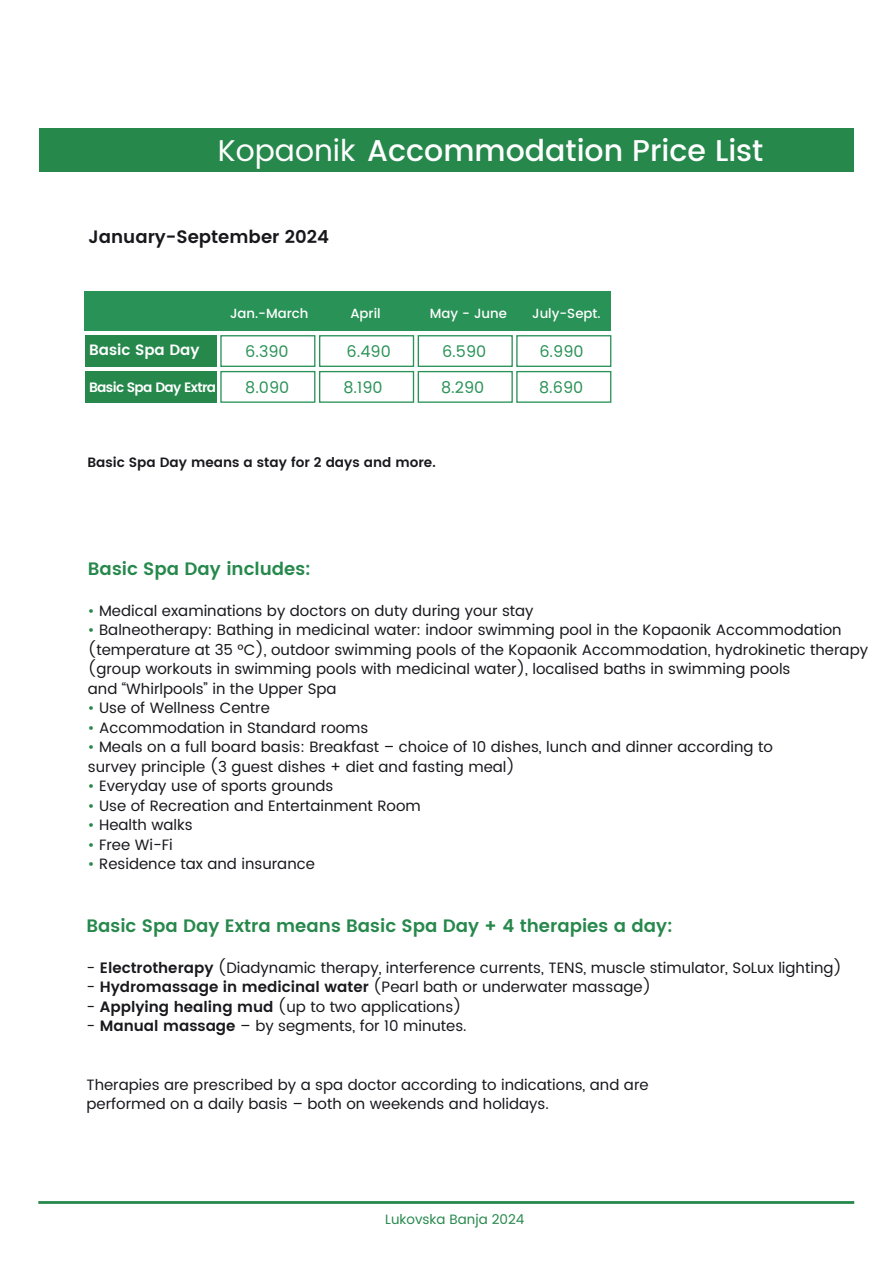
<style>
.page{position:relative;width:893px;height:1263px;background:#fff}
.page>*{position:absolute;margin:0;border:0;box-sizing:border-box;transform-origin:0 0}
.t1{font:500 30px "Poppins";color:#fff}
.t2{font:600 18px "Poppins";color:#27884c}
.t3{font:600 18px "Poppins";color:#18171c}
.t4{font:15.9px "Poppins";color:#299257}
.t5{font:15px/19.5px "Poppins";color:#18171c}
.t6{font:600 15px "Poppins";color:#fff}
.t7{font:600 13.65px "Poppins";letter-spacing:-.05em;color:#fff}
.t8{font:600 13.5px "Poppins";color:#18171c}
.t9{font:13.5px "Poppins";color:#27884c}
.t10{font:500 13.2px "Poppins";color:#fff}
.s1{font-weight:400}
.s2{color:#27884c}
.s3{font-weight:600}
</style>
<div class="page">
<div style="left:38px;top:1201px;width:816px;height:3px;border:2px solid #27884c"></div>
<div style="left:39px;top:129px;width:814px;height:43px;background:#27884c"></div>
<div style="left:84px;top:291px;width:527px;height:40px;background:#299257"></div>
<div style="left:220px;top:335px;width:95px;height:32px;border:1px solid #299257"></div>
<div style="left:220px;top:371px;width:95px;height:32px;border:1px solid #299257"></div>
<div style="left:319px;top:335px;width:95px;height:32px;border:1px solid #299257"></div>
<div style="left:319px;top:371px;width:95px;height:32px;border:1px solid #299257"></div>
<div style="left:418px;top:335px;width:95px;height:32px;border:1px solid #299257"></div>
<div style="left:418px;top:371px;width:95px;height:32px;border:1px solid #299257"></div>
<div style="left:516px;top:335px;width:95px;height:32px;border:1px solid #299257"></div>
<div style="left:516px;top:371px;width:95px;height:32px;border:1px solid #299257"></div>
<div style="left:85px;top:335px;width:132px;height:31px;background:#27884c"></div>
<div style="left:85px;top:372px;width:132px;height:31px;background:#27884c"></div>
<h1 class="t1" style="left:218px;top:128px;width:547px"><span class="s1">Kopaonik</span> Accommodation Price List</h1>
<p class="t3" style="left:88px;top:223px;width:242px">January-September 2024</p>
<p class="t6" style="left:89px;top:339px;width:112px">Basic Spa Day</p>
<p class="t7" style="left:89px;top:377px;width:129px">Basic Spa Day Extra</p>
<p class="t10" style="left:230px;top:303px;width:80px">Jan.-March</p>
<p class="t10" style="left:350px;top:303px;width:32px">April</p>
<p class="t10" style="left:430px;top:303px;width:79px">May - June</p>
<p class="t10" style="left:532px;top:303px;width:70px">July-Sept.</p>
<p class="t4" style="left:245px;top:340px;width:45px">6.390</p>
<p class="t4" style="left:245px;top:376px;width:46px">8.090</p>
<p class="t4" style="left:347px;top:340px;width:46px">6.490</p>
<p class="t4" style="left:344px;top:376px;width:41px">8.190</p>
<p class="t4" style="left:442px;top:340px;width:46px">6.590</p>
<p class="t4" style="left:441px;top:376px;width:45px">8.290</p>
<p class="t4" style="left:539px;top:340px;width:46px">6.990</p>
<p class="t4" style="left:539px;top:376px;width:46px">8.690</p>
<p class="t8" style="left:87px;top:452px;width:350px">Basic Spa Day means a stay for 2 days and more.</p>
<p class="t2" style="left:88px;top:555px;width:224px">Basic Spa Day includes:</p>
<p class="t5" style="left:88px;top:601px;width:447px"><span class="s2">•</span> Medical examinations by doctors on duty during your stay</p>
<p class="t5" style="left:88px;top:621px;width:782px"><span class="s2">•</span> Balneotherapy: Bathing in medicinal water: indoor swimming pool in the Kopaonik Accommodation (temperature at 35 °C), outdoor swimming pools of the Kopaonik Accommodation, hydrokinetic therapy (group workouts in swimming pools with medicinal water), localised baths in swimming pools<br>and “Whirlpools” in the Upper Spa</p>
<p class="t5" style="left:88px;top:699px;width:183px"><span class="s2">•</span> Use of Wellness Centre</p>
<p class="t5" style="left:88px;top:718px;width:282px"><span class="s2">•</span> Accommodation in Standard rooms</p>
<p class="t5" style="left:88px;top:738px;width:686px"><span class="s2">•</span> Meals on a full board basis: Breakfast – choice of 10 dishes, lunch and dinner according to survey principle (3 guest dishes + diet and fasting meal)</p>
<p class="t5" style="left:88px;top:777px;width:247px"><span class="s2">•</span> Everyday use of sports grounds</p>
<p class="t5" style="left:88px;top:796px;width:334px"><span class="s2">•</span> Use of Recreation and Entertainment Room</p>
<p class="t5" style="left:88px;top:816px;width:106px"><span class="s2">•</span> Health walks</p>
<p class="t5" style="left:88px;top:835px;width:86px"><span class="s2">•</span> Free Wi-Fi</p>
<p class="t5" style="left:88px;top:855px;width:228px"><span class="s2">•</span> Residence tax and insurance</p>
<p class="t2" style="left:87px;top:912px;width:588px">Basic Spa Day Extra means Basic Spa Day + 4 therapies a day:</p>
<p class="t5" style="left:87px;top:958px;width:757px">- <span class="s3">Electrotherapy</span> (Diadynamic therapy, interference currents, TENS, muscle stimulator, SoLux lighting)</p>
<p class="t5" style="left:87px;top:978px;width:566px">- <span class="s3">Hydromassage in medicinal water</span> (Pearl bath or underwater massage)</p>
<p class="t5" style="left:87px;top:997px;width:377px">- <span class="s3">Applying healing mud</span> (up to two applications)</p>
<p class="t5" style="left:87px;top:1017px;width:382px">- <span class="s3">Manual massage</span> – by segments, for 10 minutes.</p>
<p class="t5" style="left:87px;top:1075px;width:564px">Therapies are prescribed by a spa doctor according to indications, and are performed on a daily basis – both on weekends and holidays.</p>
<p class="t9" style="left:385px;top:1209px;width:141px">Lukovska Banja 2024</p>
</div>
